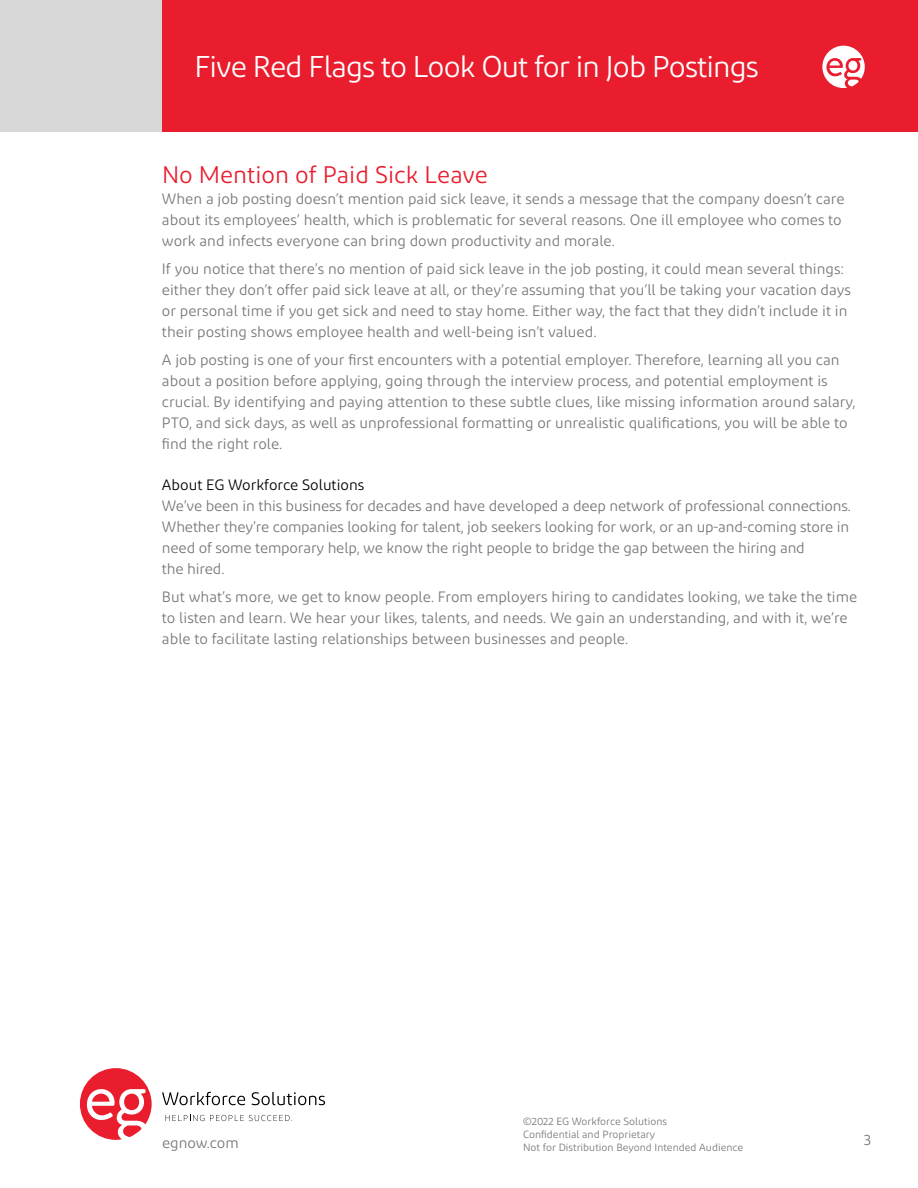
<style>
.page{position:relative;width:918px;height:1188px;background:#fff}
.page>*{position:absolute;margin:0;border:0;box-sizing:border-box;transform-origin:0 0}
.t1{font:30px "Diodrum";letter-spacing:-.03em;color:#fff}
.t2{font:24px "Diodrum";color:#e91d2d}
.t3{font:15px/21px "Diodrum";color:#76777b}
.t4{font:15px "Diodrum";color:#000}
.t5{font:10.5px/12.6px "Diodrum";color:#76777b}
</style>
<div class="page">
<div style="left:162px;top:0;width:756px;height:132px;background:#e91d2d"></div>
<div style="left:0;top:0;width:162px;height:132px;background:#d9d8d8"></div>
<svg style="left:822px;top:46px;width:43px;height:42px"></svg>
<div style="left:848px;top:61px;width:9px;height:9px;background:#fff;border-radius:50%"></div>
<svg style="left:162px;top:1092px;width:83px;height:13px"></svg>
<svg style="left:252px;top:1092px;width:73px;height:13px"></svg>
<svg style="left:165px;top:1115px;width:39px;height:6px"></svg>
<svg style="left:210px;top:1115px;width:82px;height:6px"></svg>
<svg style="left:80px;top:1068px;width:72px;height:72px"></svg>
<div style="left:124px;top:1094px;width:15px;height:16px;background:#e91d2d;border-radius:50%"></div>
<h1 class="t1" style="left:194px;top:48px;width:566px">Five Red Flags to Look Out for in Job Postings</h1>
<h2 class="t2" style="left:162px;top:160px;width:327px">No Mention of Paid Sick Leave</h2>
<p class="t3" style="left:162px;top:188px;width:684px">When a job posting doesn’t mention paid sick leave, it sends a message that the company doesn’t care about its employees’ health, which is problematic for several reasons. One ill employee who comes to work and infects everyone can bring down productivity and morale.</p>
<p class="t3" style="left:162px;top:258px;width:690px">If you notice that there’s no mention of paid sick leave in the job posting, it could mean several things: either they don’t offer paid sick leave at all, or they’re assuming that you’ll be taking your vacation days or personal time if you get sick and need to stay home. Either way, the fact that they didn’t include it in their posting shows employee health and well-being isn’t valued.</p>
<p class="t3" style="left:162px;top:349px;width:695px">A job posting is one of your first encounters with a potential employer. Therefore, learning all you can about a position before applying, going through the interview process, and potential employment is crucial. By identifying and paying attention to these subtle clues, like missing information around salary, PTO, and sick days, as well as unprofessional formatting or unrealistic qualifications, you will be able to find the right role.</p>
<p class="t4" style="left:162px;top:476px;width:204px">About EG Workforce Solutions</p>
<p class="t3" style="left:162px;top:495px;width:690px">We’ve been in this business for decades and have developed a deep network of professional connections.<br>Whether they’re companies looking for talent, job seekers looking for work, or an up-and-coming store in need of some temporary help, we know the right people to bridge the gap between the hiring and<br>the hired.</p>
<p class="t3" style="left:162px;top:586px;width:697px">But what’s more, we get to know people. From employers hiring to candidates looking, we take the time to listen and learn. We hear your likes, talents, and needs. We gain an understanding, and with it, we’re able to facilitate lasting relationships between businesses and people.</p>
<p class="t3" style="left:162px;top:1132px;width:78px">egnow.com</p>
<p class="t5" style="left:523px;top:1115px;width:222px">©2022 EG Workforce Solutions<br>Confidential and Proprietary<br>Not for Distribution Beyond Intended Audience</p>
<p class="t3" style="left:864px;top:1129px;width:9px">3</p>
</div>
